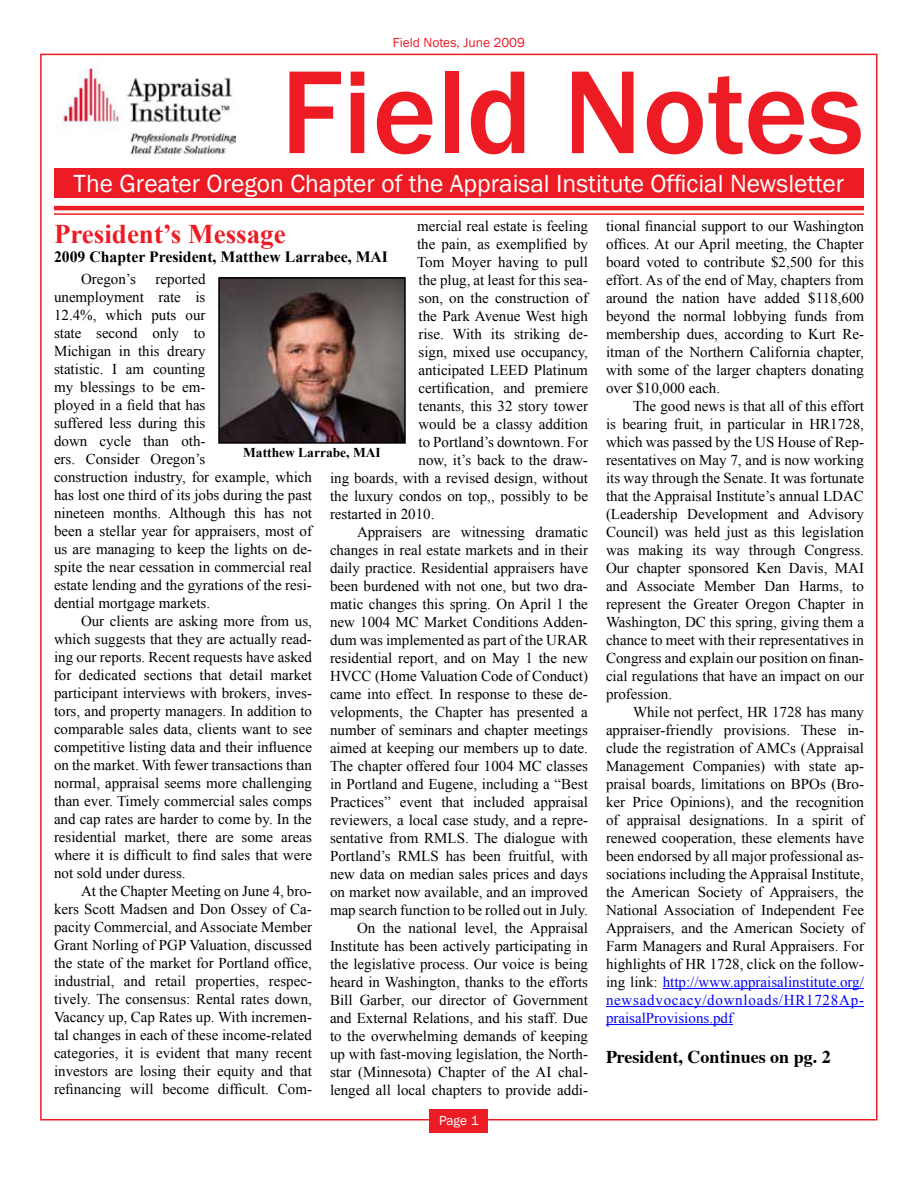
<style>
.page{position:relative;width:918px;height:1188px;background:#fff}
.page>*{position:absolute;margin:0;border:0;box-sizing:border-box;transform-origin:0 0}
.t1{font:500 122.25px "Franklin Gothic";color:#ed1c24}
.t2{font:700 27px "Times New Roman";color:#ed1c24}
.t3{font:25.5px "Franklin Gothic";color:#fff}
.t4{font:700 18px "Times";color:#000}
.t5{font:700 15.75px "Times New Roman";color:#000}
.t6{font:15px/18px "Times New Roman";color:#000;text-align:justify}
.t7{font:13.5px "Franklin Gothic";color:#ed1c24}
.t8{font:700 13.5px "Times New Roman";color:#000}
.t9{font:13.5px "Franklin Gothic";color:#fff}
.s1{color:#00f}
</style>
<div class="page">
<div style="left:430px;top:1109px;width:58px;height:23px;background:#ed1c24"></div>
<img style="left:62px;top:60px;width:174px;height:95px">
<div style="left:54px;top:168px;width:810px;height:30px;background:#ed1c24"></div>
<hr style="left:54px;top:206px;width:810px;height:4px;background:#ed1c24">
<hr style="left:54px;top:213px;width:810px;height:2px;background:#ed1c24">
<hr style="left:663px;top:988px;width:201px;height:1px;background:#00f">
<hr style="left:606px;top:1006px;width:258px;height:1px;background:#00f">
<hr style="left:606px;top:1024px;width:127px;height:1px;background:#00f">
<img style="left:221px;top:280px;width:182px;height:161px">
<div style="left:218px;top:277px;width:188px;height:167px;border:2px solid #000"></div>
<p class="t7" style="left:393px;top:34px;width:134px">Field Notes, June 2009</p>
<h1 class="t1" style="left:280px;top:37px;width:585px">Field Notes</h1>
<h3 class="t3" style="left:74px;top:168px;width:772px">The Greater Oregon Chapter of the Appraisal Institute Official Newsletter</h3>
<p class="t6" style="left:417px;top:217px;width:172px">mercial real estate is feeling</p>
<p class="t6" style="left:417px;top:235px;width:172px">the pain, as exemplified by</p>
<p class="t6" style="left:417px;top:253px;width:172px">Tom Moyer having to pull</p>
<p class="t6" style="left:418px;top:271px;width:171px">the plug, at least for this sea-</p>
<p class="t6" style="left:418px;top:289px;width:171px">son, on the construction of</p>
<p class="t6" style="left:418px;top:307px;width:171px">the Park Avenue West high</p>
<p class="t6" style="left:418px;top:325px;width:171px">rise. With its striking de-</p>
<p class="t6" style="left:418px;top:343px;width:171px">sign, mixed use occupancy,</p>
<p class="t6" style="left:418px;top:361px;width:171px">anticipated LEED Platinum</p>
<p class="t6" style="left:418px;top:379px;width:171px">certification, and premiere</p>
<p class="t6" style="left:418px;top:397px;width:171px">tenants, this 32 story tower</p>
<p class="t6" style="left:418px;top:415px;width:171px">would be a classy addition</p>
<p class="t6" style="left:418px;top:433px;width:171px">to Portland’s downtown. For</p>
<p class="t6" style="left:418px;top:451px;width:171px">now, it’s back to the draw-</p>
<p class="t6" style="left:330px;top:469px;width:260px">ing boards, with a revised design, without</p>
<p class="t6" style="left:330px;top:487px;width:260px">the luxury condos on top,, possibly to be</p>
<p class="t6" style="left:330px;top:505px;width:106px">restarted in 2010.</p>
<p class="t6" style="left:357px;top:523px;width:232px">Appraisers are witnessing dramatic</p>
<p class="t6" style="left:330px;top:541px;width:260px">changes in real estate markets and in their</p>
<p class="t6" style="left:330px;top:559px;width:259px">daily practice. Residential appraisers have</p>
<p class="t6" style="left:330px;top:577px;width:259px">been burdened with not one, but two dra-</p>
<p class="t6" style="left:330px;top:595px;width:259px">matic changes this spring. On April 1 the</p>
<p class="t6" style="left:330px;top:613px;width:259px">new 1004 MC Market Conditions Adden-</p>
<p class="t6" style="left:330px;top:631px;width:259px">dum was implemented as part of the URAR</p>
<p class="t6" style="left:330px;top:649px;width:259px">residential report, and on May 1 the new</p>
<p class="t6" style="left:330px;top:667px;width:259px">HVCC (Home Valuation Code of Conduct)</p>
<p class="t6" style="left:330px;top:685px;width:259px">came into effect. In response to these de-</p>
<p class="t6" style="left:330px;top:703px;width:259px">velopments, the Chapter has presented a</p>
<p class="t6" style="left:330px;top:721px;width:259px">number of seminars and chapter meetings</p>
<p class="t6" style="left:330px;top:739px;width:259px">aimed at keeping our members up to date.</p>
<p class="t6" style="left:330px;top:757px;width:260px">The chapter offered four 1004 MC classes</p>
<p class="t6" style="left:330px;top:775px;width:259px">in Portland and Eugene, including a “Best</p>
<p class="t6" style="left:330px;top:793px;width:260px">Practices” event that included appraisal</p>
<p class="t6" style="left:330px;top:811px;width:260px">reviewers, a local case study, and a repre-</p>
<p class="t6" style="left:330px;top:829px;width:259px">sentative from RMLS. The dialogue with</p>
<p class="t6" style="left:330px;top:847px;width:259px">Portland’s RMLS has been fruitful, with</p>
<p class="t6" style="left:330px;top:865px;width:259px">new data on median sales prices and days</p>
<p class="t6" style="left:330px;top:883px;width:259px">on market now available, and an improved</p>
<p class="t6" style="left:330px;top:901px;width:260px">map search function to be rolled out in July.</p>
<p class="t6" style="left:357px;top:919px;width:233px">On the national level, the Appraisal</p>
<p class="t6" style="left:330px;top:937px;width:259px">Institute has been actively participating in</p>
<p class="t6" style="left:330px;top:955px;width:259px">the legislative process. Our voice is being</p>
<p class="t6" style="left:330px;top:973px;width:260px">heard in Washington, thanks to the efforts</p>
<p class="t6" style="left:330px;top:991px;width:260px">Bill Garber, our director of Government</p>
<p class="t6" style="left:330px;top:1009px;width:259px">and External Relations, and his staff. Due</p>
<p class="t6" style="left:330px;top:1027px;width:260px">to the overwhelming demands of keeping</p>
<p class="t6" style="left:330px;top:1045px;width:259px">up with fast-moving legislation, the North-</p>
<p class="t6" style="left:330px;top:1063px;width:260px">star (Minnesota) Chapter of the AI chal-</p>
<p class="t6" style="left:330px;top:1081px;width:259px">lenged all local chapters to provide addi-</p>
<h2 class="t2" style="left:54px;top:218px;width:233px">President’s Message</h2>
<p class="t5" style="left:54px;top:247px;width:336px">2009 Chapter President, Matthew Larrabee, MAI</p>
<p class="t6" style="left:54px;top:270px;width:260px;text-align:left;text-indent:102px">reported<br>unemployment rate is<br>12.4%, which puts our<br>state second only to<br>Michigan in this dreary<br>statistic. I am counting<br>my blessings to be em-<br>ployed in a field that has<br>suffered less during this<br>down cycle than oth-<br>ers. Consider Oregon’s<br>construction industry, for example, which has lost one third of its jobs during the past nineteen months. Although this has not been a stellar year for appraisers, most of us are managing to keep the lights on de&shy;spite the near cessation in commercial real estate lending and the gyrations of the resi&shy;dential mortgage markets.</p>
<p class="t6" style="left:54px;top:612px;width:260px;text-indent:27px">Our clients are asking more from us, which suggests that they are actually read&shy;ing our reports. Recent requests have asked for dedicated sections that detail market participant interviews with brokers, inves&shy;tors, and property managers. In addition to comparable sales data, clients want to see competitive listing data and their influence on the market. With fewer transactions than normal, appraisal seems more challenging than ever. Timely commercial sales comps and cap rates are harder to come by. In the residential market, there are some areas where it is difficult to find sales that were not sold under duress.</p>
<p class="t6" style="left:54px;top:882px;width:260px;text-indent:27px">At the Chapter Meeting on June 4, bro&shy;kers Scott Madsen and Don Ossey of Ca&shy;pacity Commercial, and Associate Member Grant Norling of PGP Valuation, discussed the state of the market for Portland office, industrial, and retail properties, respec&shy;tively. The consensus: Rental rates down, Vacancy up, Cap Rates up. With incremen&shy;tal changes in each of these income-related categories, it is evident that many recent investors are losing their equity and that refinancing will become difficult. Com-</p>
<p class="t6" style="left:81px;top:270px;width:56px">Oregon’s</p>
<p class="t8" style="left:243px;top:444px;width:139px">Matthew Larrabe, MAI</p>
<p class="t9" style="left:439px;top:1112px;width:41px">Page 1</p>
<p class="t6" style="left:606px;top:217px;width:260px">tional financial support to our Washington offices. At our April meeting, the Chapter board voted to contribute $2,500 for this effort. As of the end of May, chapters from around the nation have added $118,600 beyond the normal lobbying funds from membership dues, according to Kurt Re&shy;itman of the Northern California chapter, with some of the larger chapters donating over $10,000 each.</p>
<p class="t6" style="left:606px;top:397px;width:260px;text-indent:27px">The good news is that all of this effort is bearing fruit, in particular in HR1728, which was passed by the US House of Rep&shy;resentatives on May 7, and is now working its way through the Senate. It was fortunate that the Appraisal Institute’s annual LDAC (Leadership Development and Advisory Council) was held just as this legislation was making its way through Congress.<br>Our chapter sponsored Ken Davis, MAI and Associate Member Dan Harms, to represent the Greater Oregon Chapter in Washington, DC this spring, giving them a chance to meet with their representatives in Congress and explain our position on finan&shy;cial regulations that have an impact on our profession.</p>
<p class="t6" style="left:606px;top:703px;width:260px;text-indent:27px">While not perfect, HR 1728 has many appraiser-friendly provisions. These in&shy;clude the registration of AMCs (Appraisal Management Companies) with state ap&shy;praisal boards, limitations on BPOs (Bro&shy;ker Price Opinions), and the recognition of appraisal designations. In a spirit of renewed cooperation, these elements have been endorsed by all major professional as&shy;sociations including the Appraisal Institute, the American Society of Appraisers, the National Association of Independent Fee Appraisers, and the American Society of Farm Managers and Rural Appraisers. For highlights of HR 1728, click on the follow&shy;ing link: <span class="s1">http://www.appraisalinstitute.org/ newsadvocacy/downloads/HR1728Ap&shy;praisalProvisions.pdf</span></p>
<p class="t4" style="left:606px;top:1040px;width:226px">President, Continues on pg. 2</p>
</div>
